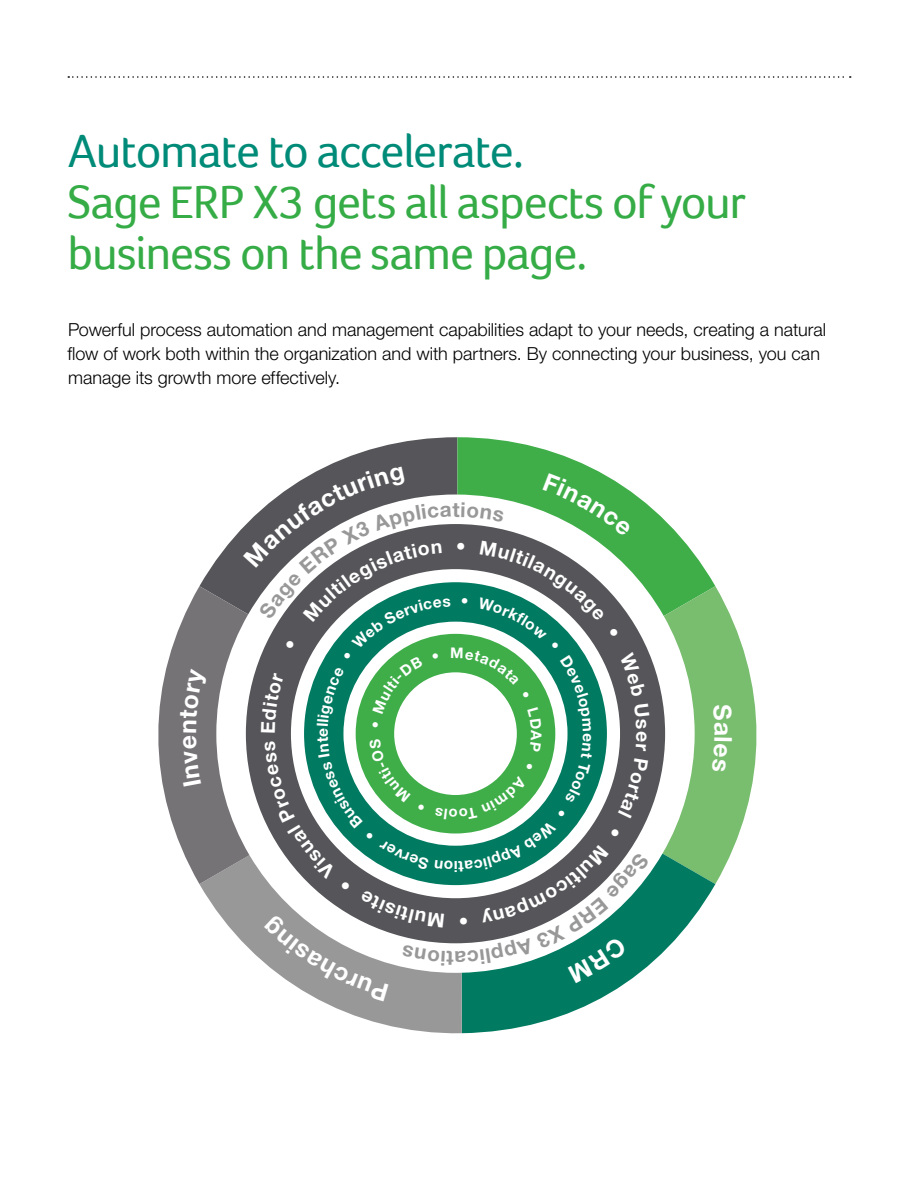
<style>
.page{position:relative;width:918px;height:1188px;background:#fff}
.page>*{position:absolute;margin:0;border:0;box-sizing:border-box;transform-origin:0 0}
.t1{font:48px/51px "Foco";letter-spacing:-.025em;color:#35ac46}
.t2{font:48px "Foco";letter-spacing:-.03em;color:#008b78}
.t3{font:700 20.55px "Helvetica Neue";color:#999899}
.SUB_HEAD{font:300 18px/24px "Helvetica Neue LT Std";color:#000}
.t4{font:700 15.45px "Helvetica Neue";color:#fff}
</style>
<div class="page">
<svg style="left:68px;top:76px;width:783px;height:2px"></svg>
<svg style="left:325px;top:437px;width:132px;height:30px;fill:#56565a"></svg>
<svg style="left:457px;top:437px;width:258px;height:149px"></svg>
<svg style="left:462px;top:884px;width:253px;height:149px"></svg>
<svg style="left:321px;top:1001px;width:141px;height:33px;fill:#999899"></svg>
<svg style="left:650px;top:524px;width:15px;height:419px"></svg>
<svg style="left:662px;top:586px;width:95px;height:298px"></svg>
<svg style="left:158px;top:467px;width:492px;height:534px"></svg>
<p class="t2" style="left:68px;top:123px;width:458px">Automate to accelerate.</p>
<p class="t1" style="left:68px;top:176px;width:680px">Sage ERP X3 gets all aspects of your business on the same page.</p>
<p class="SUB_HEAD" style="left:67px;top:317px;width:760px">Powerful process automation and management capabilities adapt to your needs, creating a natural flow of work both within the organization and with partners. By connecting your business, you can manage its growth more effectively.</p>
<p class="t3" style="left:453px;top:497px;width:9px">t</p>
<p class="t4" style="left:458px;top:876px;width:6px;rotate:180deg">i</p>
</div>
